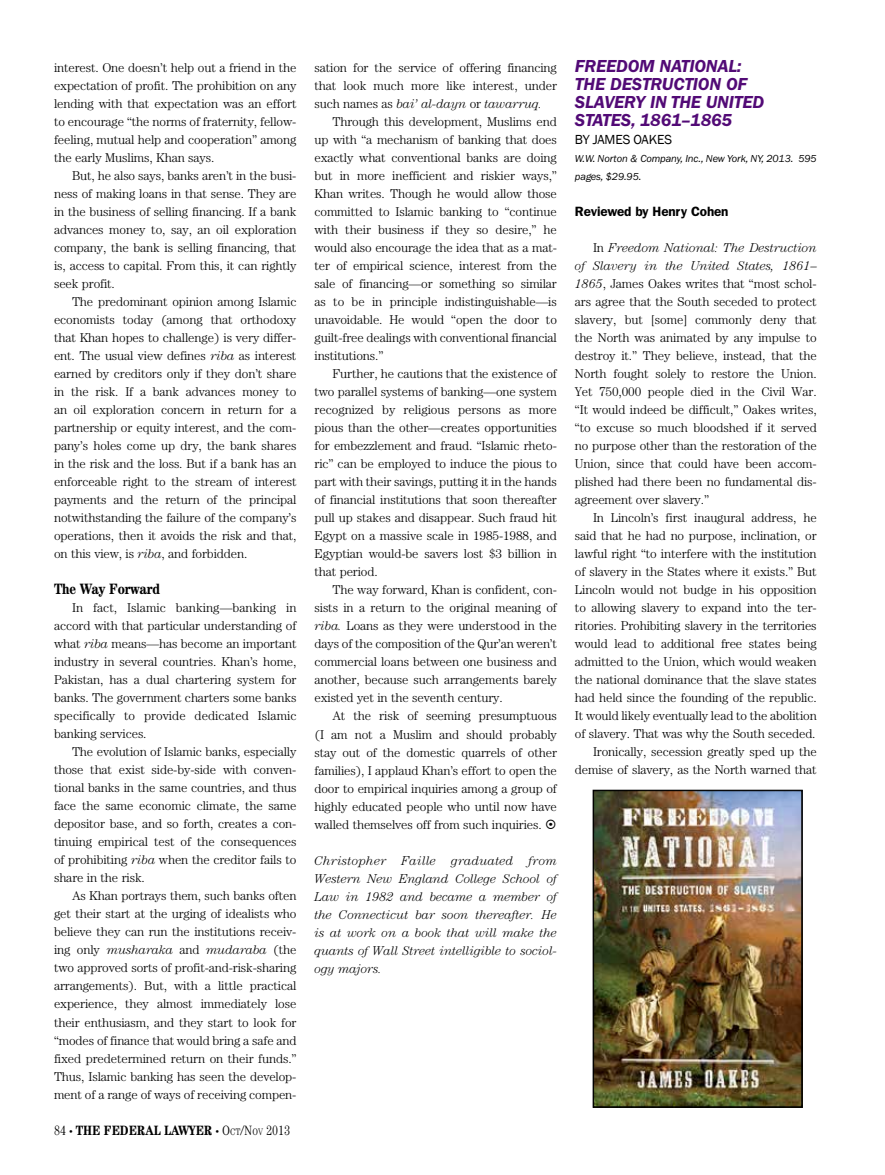
<style>
.page{position:relative;width:885px;height:1175px;background:#fff}
.page>*{position:absolute;margin:0;border:0;box-sizing:border-box;transform-origin:0 0}
.t1{font:italic 600 18px/18px "Franklin Gothic";letter-spacing:-.01em;color:#520a76}
.t2{font:700 condensed 15px "Century";color:#000}
.t3{font:700 condensed 13.5px "Century";color:#000}
.t4{font:600 13.5px "Franklin Gothic";letter-spacing:-.01em;color:#000}
.t5{font:13.5px "Franklin Gothic";letter-spacing:-.025em;color:#000}
.t6{font:300 12.75px/18px "Century";letter-spacing:-.01em;color:#000;text-align:justify}
.t7{font:italic 300 12.75px/18px "Century";letter-spacing:-.01em;color:#000;text-align:justify}
.t8{font:italic 10.5px/18px "Franklin Gothic";letter-spacing:-.01em;color:#000}
.s1{font-style:italic}
.s2{font-weight:300}
.s3{font-weight:300;font-size:7.5px}
.s4{font-weight:300;font-size:9.45px}
</style>
<div class="page">
<img style="left:592px;top:790px;width:210px;height:317px">
<div style="left:593px;top:790px;width:208px;height:316px;border:1px solid #000"></div>
<p class="t6" style="left:54px;top:58px;width:244px">interest. One doesn’t help out a friend in the expectation of profit. The prohibition on any lending with that expectation was an effort to encourage “the norms of fraternity, fellow&shy;feeling, mutual help and cooperation” among the early Muslims, Khan says.</p>
<p class="t6" style="left:54px;top:166px;width:244px;text-indent:18px">But, he also says, banks aren’t in the busi&shy;ness of making loans in that sense. They are in the business of selling financing. If a bank advances money to, say, an oil exploration company, the bank is selling financing, that is, access to capital. From this, it can rightly seek profit.</p>
<p class="t6" style="left:54px;top:293px;width:244px;text-indent:18px">The predominant opinion among Islamic economists today (among that orthodoxy that Khan hopes to challenge) is very differ&shy;ent. The usual view defines <span class="s1">riba</span> as interest earned by creditors only if they don’t share in the risk. If a bank advances money to an oil exploration concern in return for a partnership or equity interest, and the com&shy;pany’s holes come up dry, the bank shares in the risk and the loss. But if a bank has an enforceable right to the stream of interest payments and the return of the principal notwithstanding the failure of the company’s operations, then it avoids the risk and that, on this view, is <span class="s1">riba</span>, and forbidden.</p>
<p class="t2" style="left:54px;top:580px;width:107px">THE WAY FORWARD</p>
<p class="t6" style="left:54px;top:598px;width:244px;text-indent:18px">In fact, Islamic banking—banking in accord with that particular understanding of what <span class="s1">riba</span> means—has become an important industry in several countries. Khan’s home, Pakistan, has a dual chartering system for banks. The government charters some banks specifically to provide dedicated Islamic banking services.</p>
<p class="t6" style="left:54px;top:742px;width:244px;text-indent:18px">The evolution of Islamic banks, especially those that exist side-by-side with conven&shy;tional banks in the same countries, and thus face the same economic climate, the same depositor base, and so forth, creates a con&shy;tinuing empirical test of the consequences of prohibiting <span class="s1">riba</span> when the creditor fails to share in the risk.</p>
<p class="t6" style="left:54px;top:887px;width:244px;text-indent:18px">As Khan portrays them, such banks often get their start at the urging of idealists who believe they can run the institutions receiv&shy;ing only <span class="s1">musharaka</span> and <span class="s1">mudaraba</span> (the two approved sorts of profit-and-risk-sharing arrangements). But, with a little practical experience, they almost immediately lose their enthusiasm, and they start to look for “modes of finance that would bring a safe and fixed predetermined return on their funds.” Thus, Islamic banking has seen the develop&shy;ment of a range of ways of receiving compen-</p>
<p class="t3" style="left:54px;top:1122px;width:237px"><span class="s2">84</span> <span class="s3">•</span> THE FEDERAL LAWYER <span class="s3">•</span> <span class="s2">O</span><span class="s4">CT</span><span class="s2">/N</span><span class="s4">OV</span> <span class="s2">2013</span></p>
<p class="t6" style="left:314px;top:59px;width:244px">sation for the service of offering financing that look much more like interest, under such names as <span class="s1">bai’ al-dayn</span> or <span class="s1">tawarruq.</span></p>
<p class="t6" style="left:314px;top:113px;width:244px;text-indent:18px">Through this development, Muslims end up with “a mechanism of banking that does exactly what conventional banks are doing but in more inefficient and riskier ways,” Khan writes. Though he would allow those committed to Islamic banking to “continue with their business if they so desire,” he would also encourage the idea that as a mat&shy;ter of empirical science, interest from the sale of financing—or something so similar as to be in principle indistinguishable—is unavoidable. He would “open the door to guilt-free dealings with conventional financial institutions.”</p>
<p class="t6" style="left:314px;top:365px;width:244px;text-indent:18px">Further, he cautions that the existence of two parallel systems of banking—one system recognized by religious persons as more pious than the other—creates opportunities for embezzlement and fraud. “Islamic rheto&shy;ric” can be employed to induce the pious to part with their savings, putting it in the hands of financial institutions that soon thereafter pull up stakes and disappear. Such fraud hit Egypt on a massive scale in 1985-1988, and Egyptian would-be savers lost $3 billion in that period.</p>
<p class="t6" style="left:314px;top:581px;width:244px;text-indent:18px">The way forward, Khan is confident, con&shy;sists in a return to the original meaning of <span class="s1">riba.</span> Loans as they were understood in the days of the composition of the Qur’an weren’t commercial loans between one business and another, because such arrangements barely existed yet in the seventh century.</p>
<p class="t6" style="left:314px;top:707px;width:244px;text-indent:18px">At the risk of seeming presumptuous (I am not a Muslim and should probably stay out of the domestic quarrels of other families), I applaud Khan’s effort to open the door to empirical inquiries among a group of highly educated people who until now have walled themselves off from such inquiries.</p>
<p class="t7" style="left:314px;top:851px;width:244px">Christopher Faille graduated from Western New England College School of Law in 1982 and became a member of the Connecticut bar soon thereafter. He is at work on a book that will make the quants of Wall Street intelligible to sociol&shy;ogy majors.</p>
<h1 class="t1" style="left:574px;top:57px;width:191px">FREEDOM NATIONAL:<br>THE DESTRUCTION OF<br>SLAVERY IN THE UNITED<br>STATES, 1861–1865</h1>
<p class="t5" style="left:574px;top:131px;width:32px">BY JAMES</p>
<p class="t5" style="left:633px;top:131px;width:32px">OAKES</p>
<p class="t8" style="left:574px;top:150px;width:243px">W.W. Norton &amp; Company, Inc., New York, NY, 2013. 595 pages, $29.95.</p>
<p class="t4" style="left:574px;top:203px;width:155px">Reviewed by Henry Cohen</p>
<p class="t6" style="left:574px;top:238px;width:243px;text-indent:18px">In <span class="s1">Freedom National: The Destruction of Slavery in the United States, 1861– 1865</span>, James Oakes writes that “most schol&shy;ars agree that the South seceded to protect slavery, but [some] commonly deny that the North was animated by any impulse to destroy it.” They believe, instead, that the North fought solely to restore the Union.<br>Yet 750,000 people died in the Civil War. “It would indeed be difficult,” Oakes writes, “to excuse so much bloodshed if it served no purpose other than the restoration of the Union, since that could have been accom&shy;plished had there been no fundamental dis&shy;agreement over slavery.”</p>
<p class="t6" style="left:574px;top:509px;width:243px;text-align:right">In Lincoln’s first inaugural address, he said that he had no purpose, inclination, or lawful right “to interfere with the institution of slavery in the States where it exists.” But Lincoln would not budge in his opposition to allowing slavery to expand into the ter&shy;ritories. Prohibiting slavery in the territories would lead to additional free states being admitted to the Union, which would weaken the national dominance that the slave states had held since the founding of the republic.<br>It would likely eventually lead to the abolition of slavery. That was why the South seceded.<br>Ironically, secession greatly sped up the demise of slavery, as the North warned that</p>
</div>
